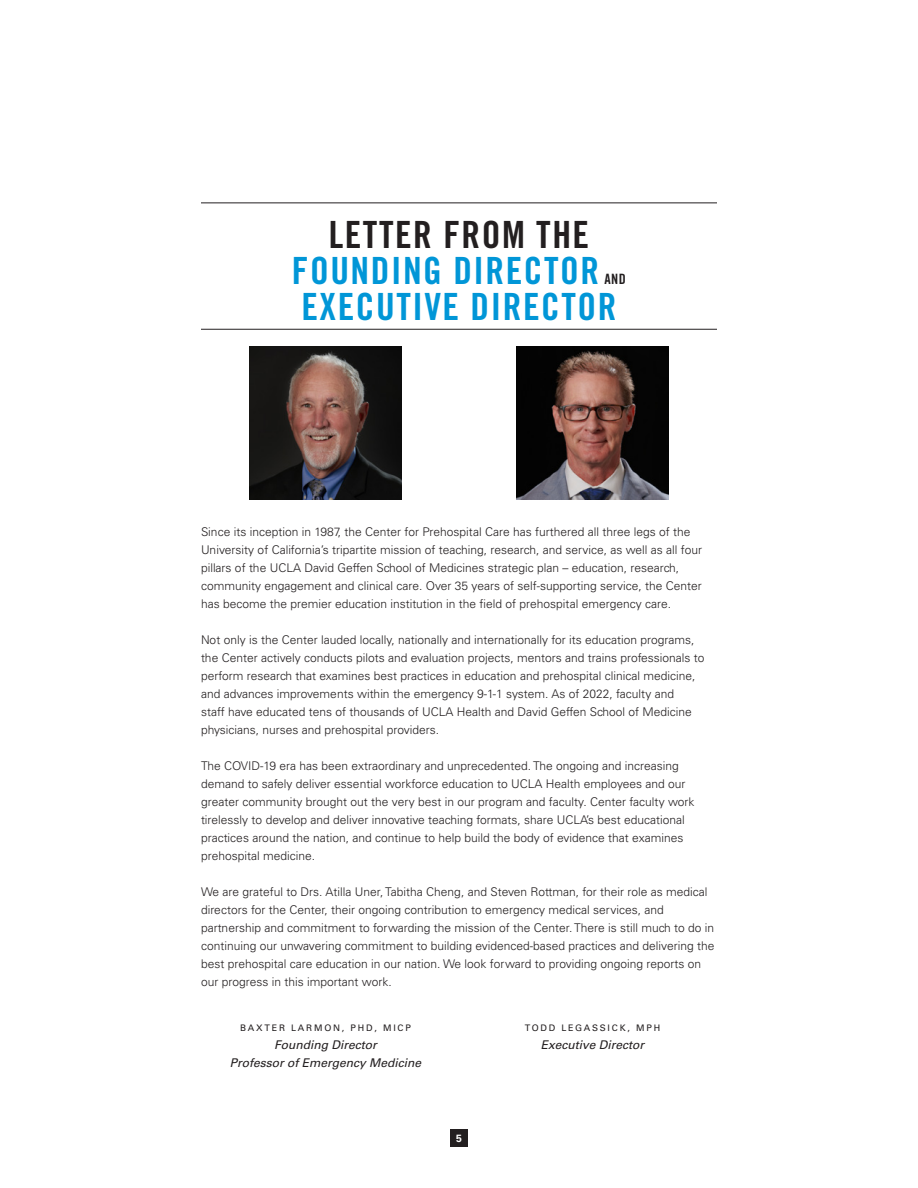
<style>
.page{position:relative;width:918px;height:1188px;background:#fff}
.page>*{position:absolute;margin:0;border:0;box-sizing:border-box;transform-origin:0 0}
.Chapter_Title_-_Alig{font:37.5px "Trade Gothic Bold Cond Twenty";letter-spacing:.04em;color:#0196d7}
.Chapter_Title_-_Alig-2{font:37.5px "Trade Gothic Bold Cond Twenty";letter-spacing:.04em;color:#231f20}
.Chapter_Title_-_Alig-3{font:14.25px "Trade Gothic Bold Cond Twenty";color:#231f20}
.Body_Text{font:300 12px/18px "Univers";color:#231f20}
.Byline_Title_-_Align{font:italic 12px/18px "Univers";color:#231f20;text-align:center}
.t1{font:700 10.5px "Univers";color:#fff}
.Byline_Title_-_Align-2{font:9px "Univers";letter-spacing:.2em;color:#231f20}
</style>
<div class="page">
<img style="left:250px;top:346px;width:151px;height:154px">
<img style="left:517px;top:346px;width:151px;height:154px">
<hr style="left:201px;top:202px;width:516px;height:1px;background:#231f20">
<hr style="left:201px;top:329px;width:516px;height:1px;background:#231f20">
<div style="left:450px;top:1130px;width:18px;height:18px;background:#231f20"></div>
<p class="Chapter_Title_-_Alig-2" style="left:329px;top:211px;width:262px">LETTER FROM THE</p>
<p class="Chapter_Title_-_Alig" style="left:292px;top:247px;width:309px">FOUNDING DIRECTOR</p>
<p class="Chapter_Title_-_Alig-3" style="left:604px;top:270px;width:23px">AND</p>
<p class="Chapter_Title_-_Alig" style="left:302px;top:283px;width:316px">EXECUTIVE DIRECTOR</p>
<p class="Body_Text" style="left:201px;top:522px;width:503px">Since its inception in 1987, the Center for Prehospital Care has furthered all three legs of the University of California’s tripartite mission of teaching, research, and service, as well as all four pillars of the UCLA David Geffen School of Medicines strategic plan – education, research, community engagement and clinical care. Over 35 years of self-supporting service, the Center has become the premier education institution in the field of prehospital emergency care.</p>
<p class="Body_Text" style="left:201px;top:630px;width:505px">Not only is the Center lauded locally, nationally and internationally for its education programs, the Center actively conducts pilots and evaluation projects, mentors and trains professionals to perform research that examines best practices in education and prehospital clinical medicine, and advances improvements within the emergency 9-1-1 system. As of 2022, faculty and<br>staff have educated tens of thousands of UCLA Health and David Geffen School of Medicine physicians, nurses and prehospital providers.</p>
<p class="Body_Text" style="left:201px;top:756px;width:495px">The COVID-19 era has been extraordinary and unprecedented. The ongoing and increasing demand to safely deliver essential workforce education to UCLA Health employees and our greater community brought out the very best in our program and faculty. Center faculty work tirelessly to develop and deliver innovative teaching formats, share UCLA’s best educational practices around the nation, and continue to help build the body of evidence that examines prehospital medicine.</p>
<p class="Body_Text" style="left:201px;top:882px;width:515px">We are grateful to Drs. Atilla Uner, Tabitha Cheng, and Steven Rottman, for their role as medical directors for the Center, their ongoing contribution to emergency medical services, and partnership and commitment to forwarding the mission of the Center. There is still much to do in continuing our unwavering commitment to building evidenced-based practices and delivering the best prehospital care education in our nation. We look forward to providing ongoing reports on our progress in this important work.</p>
<p class="Byline_Title_-_Align-2" style="left:240px;top:1022px;width:172px">BAXTER LARMON, PHD, MICP</p>
<p class="Byline_Title_-_Align" style="left:230px;top:1035px;width:193px">Founding Director<br>Professor of Emergency Medicine</p>
<p class="Byline_Title_-_Align-2" style="left:525px;top:1022px;width:137px">TODD LEGASSICK, MPH</p>
<p class="Byline_Title_-_Align" style="left:541px;top:1035px;width:105px">Executive Director</p>
<p class="t1" style="left:456px;top:1133px;width:7px">5</p>
</div>
